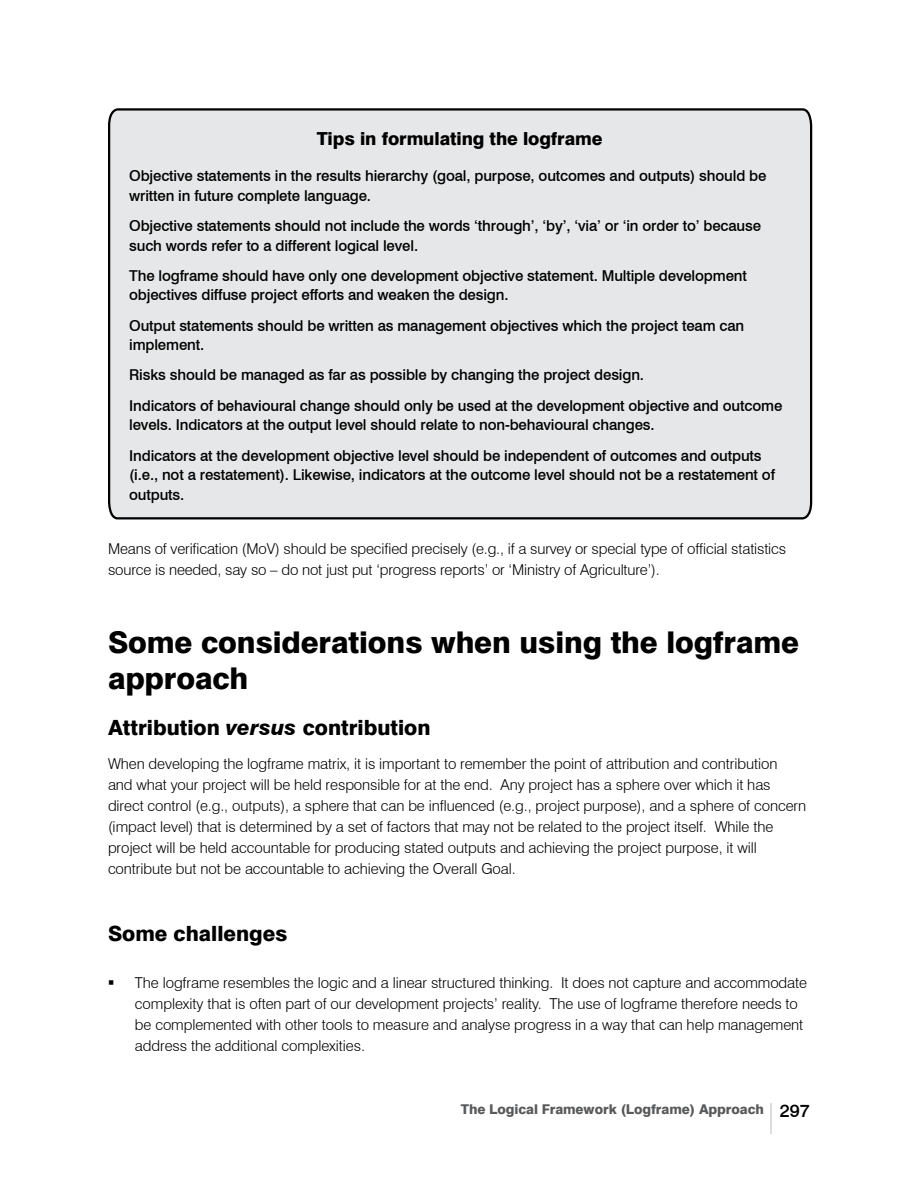
<style>
.page{position:relative;width:918px;height:1188px;background:#fff}
.page>*{position:absolute;margin:0;border:0;box-sizing:border-box;transform-origin:0 0}
.t1{font:800 30px/36px "Swiss 721 BT";letter-spacing:-.005em;color:#000}
.t2{font:800 21px "Swiss 721 BT";color:#000}
.t3{font:800 18px "Swiss 721 BT";letter-spacing:-.005em;color:#000}
.t4{font:300 15px/21px "Swiss 721 BT";letter-spacing:-.005em;color:#000}
.t5{font:500 15px/19.5px "Swiss 721 BT";letter-spacing:-.01em;color:#000}
.t6{font:800 13.5px "Swiss 721 BT";letter-spacing:-.005em;color:#58595b}
.s1{font-style:italic}
.s2{font-weight:500;font-size:18px;color:#000}
</style>
<div class="page">
<hr style="left:771px;top:1104px;width:1px;height:30px;background:#dcdddf">
<div style="left:108px;top:108px;width:705px;height:412px;background:#e6e7e8"></div>
<p class="t3" style="left:317px;top:128px;width:287px">Tips in formulating the logframe</p>
<p class="t5" style="left:129px;top:166px;width:639px">Objective statements in the results hierarchy (goal, purpose, outcomes and outputs) should be written in future complete language.</p>
<p class="t5" style="left:129px;top:216px;width:634px">Objective statements should not include the words ‘through’, ‘by’, ‘via’ or ‘in order to’ because such words refer to a different logical level.</p>
<p class="t5" style="left:129px;top:266px;width:619px">The logframe should have only one development objective statement. Multiple development objectives diffuse project efforts and weaken the design.</p>
<p class="t5" style="left:129px;top:315px;width:617px">Output statements should be written as management objectives which the project team can implement.</p>
<p class="t5" style="left:129px;top:360px;width:655px;line-height:30.3px">Risks should be managed as far as possible by changing the project design.<br>Indicators of behavioural change should only be used at the development objective and outcome</p>
<p class="t5" style="left:129px;top:410px;width:634px;line-height:30.3px">levels. Indicators at the output level should relate to non-behavioural changes.<br>Indicators at the development objective level should be independent of outcomes and outputs</p>
<p class="t5" style="left:129px;top:465px;width:647px">(i.e., not a restatement). Likewise, indicators at the outcome level should not be a restatement of outputs.</p>
<p class="t4" style="left:108px;top:538px;width:680px">Means of verification (MoV) should be specified precisely (e.g., if a survey or special type of official statistics source is needed, say so – do not just put ‘progress reports’ or ‘Ministry of Agriculture’).</p>
<h1 class="t1" style="left:108px;top:624px;width:692px">Some considerations when using the logframe approach</h1>
<h2 class="t2" style="left:108px;top:715px;width:324px">Attribution <span class="s1">versus</span> contribution</h2>
<p class="t4" style="left:108px;top:753px;width:700px">When developing the logframe matrix, it is important to remember the point of attribution and contribution<br>and what your project will be held responsible for at the end. Any project has a sphere over which it has direct control (e.g., outputs), a sphere that can be influenced (e.g., project purpose), and a sphere of concern (impact level) that is determined by a set of factors that may not be related to the project itself. While the project will be held accountable for producing stated outputs and achieving the project purpose, it will contribute but not be accountable to achieving the Overall Goal.</p>
<h2 class="t2" style="left:108px;top:921px;width:181px">Some challenges</h2>
<p class="t4" style="left:135px;top:973px;width:674px">The logframe resembles the logic and a linear structured thinking. It does not capture and accommodate complexity that is often part of our development projects’ reality. The use of logframe therefore needs to be complemented with other tools to measure and analyse progress in a way that can help management address the additional complexities.</p>
<p class="t6" style="left:461px;top:1101px;width:350px">The Logical Framework (Logframe) Approach <span class="s2">297</span></p>
</div>
